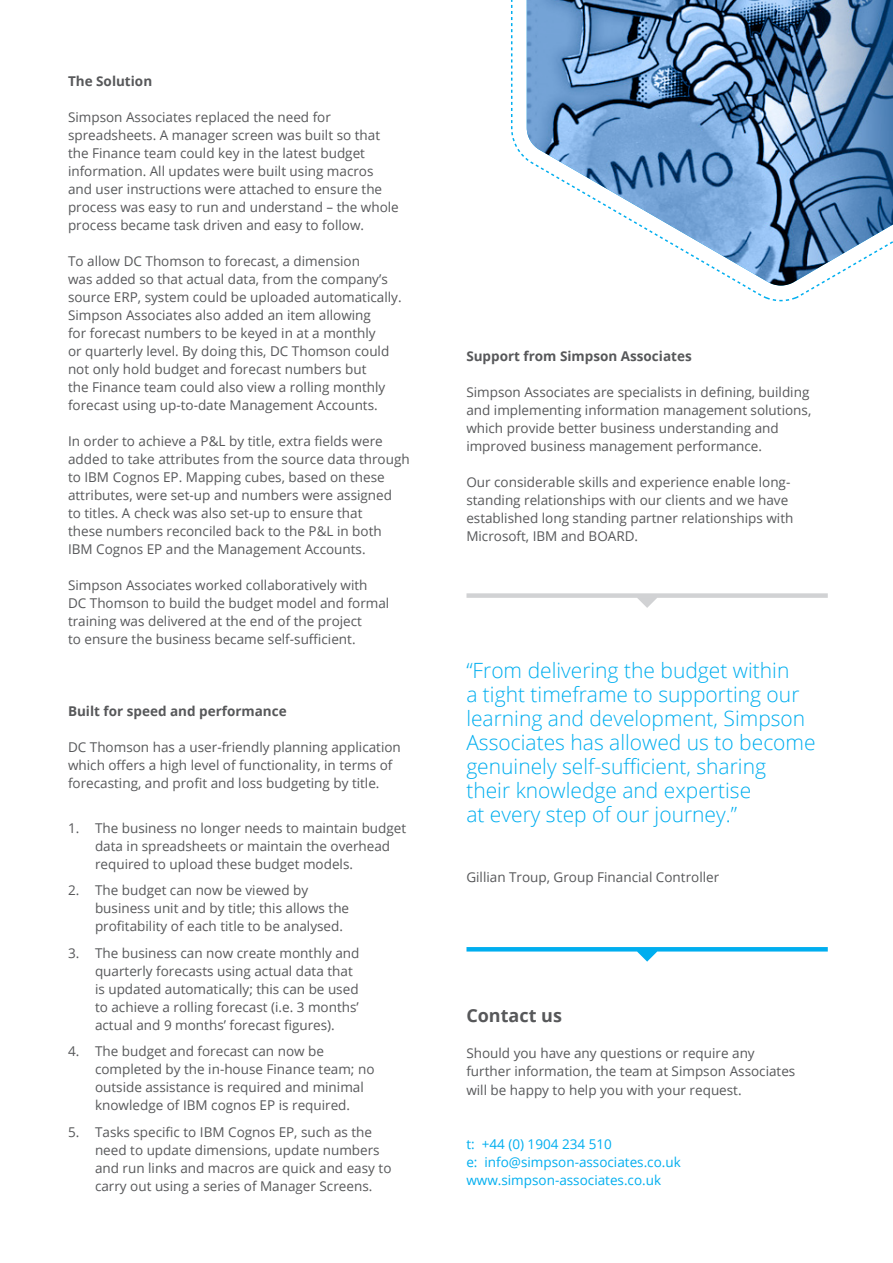
<style>
.page{position:relative;width:893px;height:1263px;background:#fff}
.page>*{position:absolute;margin:0;border:0;box-sizing:border-box;transform-origin:0 0}
.Quote_Blue{font:300 21px/24px "Open Sans";color:#00aeef}
.Contact_Header{font:700 18px "Open Sans";color:#57585a}
.Body_Grey{font:13.5px/18px "Open Sans";color:#57585a}
.Body_Blue{font:13.5px "Open Sans";color:#00aeef}
.Header_Grey{font:700 13.5px "Open Sans";color:#57585a}
.Quote_Person_Positio{font:13.5px "Open Sans";color:#57585a}
</style>
<div class="page">
<svg style="left:466px;top:593px;width:362px;height:15px"></svg>
<svg style="left:466px;top:947px;width:362px;height:15px"></svg>
<svg style="left:511px;top:0;width:382px;height:302px"></svg>
<p class="Header_Grey" style="left:68px;top:72px;width:86px">The Solution</p>
<p class="Body_Grey" style="left:68px;top:108px;width:332px">Simpson Associates replaced the need for spreadsheets. A manager screen was built so that the Finance team could key in the latest budget information. All updates were built using macros and user instructions were attached to ensure the process was easy to run and understand – the whole process became task driven and easy to follow.</p>
<p class="Body_Grey" style="left:68px;top:252px;width:335px">To allow DC Thomson to forecast, a dimension<br>was added so that actual data, from the company’s source ERP, system could be uploaded automatically.<br>Simpson Associates also added an item allowing<br>for forecast numbers to be keyed in at a monthly<br>or quarterly level. By doing this, DC Thomson could not only hold budget and forecast numbers but<br>the Finance team could also view a rolling monthly forecast using up-to-date Management Accounts.</p>
<p class="Body_Grey" style="left:68px;top:432px;width:343px">In order to achieve a P&amp;L by title, extra fields were added to take attributes from the source data through to IBM Cognos EP. Mapping cubes, based on these attributes, were set-up and numbers were assigned<br>to titles. A check was also set-up to ensure that<br>these numbers reconciled back to the P&amp;L in both IBM Cognos EP and the Management Accounts.</p>
<p class="Body_Grey" style="left:68px;top:576px;width:323px">Simpson Associates worked collaboratively with<br>DC Thomson to build the budget model and formal training was delivered at the end of the project<br>to ensure the business became self-sufficient.</p>
<p class="Header_Grey" style="left:68px;top:702px;width:220px">Built for speed and performance</p>
<p class="Body_Grey" style="left:68px;top:738px;width:334px">DC Thomson has a user-friendly planning application which offers a high level of functionality, in terms of forecasting, and profit and loss budgeting by title.</p>
<p class="Body_Grey" style="left:95px;top:818px;width:313px;text-indent:-27px">1. The business no longer needs to maintain budget data in spreadsheets or maintain the overhead required to upload these budget models.</p>
<p class="Body_Grey" style="left:95px;top:881px;width:256px;text-indent:-27px">2. The budget can now be viewed by business unit and by title; this allows the profitability of each title to be analysed.</p>
<p class="Body_Grey" style="left:95px;top:943px;width:266px;text-indent:-27px">3. The business can now create monthly and quarterly forecasts using actual data that is updated automatically; this can be used to achieve a rolling forecast (i.e. 3 months’ actual and 9 months’ forecast figures).</p>
<p class="Body_Grey" style="left:95px;top:1042px;width:281px;text-indent:-27px">4. The budget and forecast can now be completed by the in-house Finance team; no outside assistance is required and minimal knowledge of IBM cognos EP is required.</p>
<p class="Body_Grey" style="left:95px;top:1122px;width:298px;text-indent:-27px">5. Tasks specific to IBM Cognos EP, such as the need to update dimensions, update numbers and run links and macros are quick and easy to carry out using a series of Manager Screens.</p>
<p class="Header_Grey" style="left:466px;top:346px;width:227px">Support from Simpson Associates</p>
<p class="Body_Grey" style="left:466px;top:382px;width:346px">Simpson Associates are specialists in defining, building and implementing information management solutions, which provide better business understanding and improved business management performance.</p>
<p class="Body_Grey" style="left:466px;top:472px;width:329px">Our considerable skills and experience enable long&shy;standing relationships with our clients and we have established long standing partner relationships with</p>
<p class="Body_Grey" style="left:466px;top:526px;width:173px">Microsoft, IBM and BOARD.</p>
<p class="Quote_Blue" style="left:466px;top:658px;width:351px">“From delivering the budget within<br>a tight timeframe to supporting our learning and development, Simpson Associates has allowed us to become genuinely self-sufficient, sharing<br>their knowledge and expertise<br>at every step of our journey.”</p>
<p class="Quote_Person_Positio" style="left:466px;top:868px;width:254px">Gillian Troup, Group Financial Controller</p>
<p class="Contact_Header" style="left:466px;top:1003px;width:97px">Contact us</p>
<p class="Body_Grey" style="left:466px;top:1044px;width:331px">Should you have any questions or require any further information, the team at Simpson Associates will be happy to help you with your request.</p>
<p class="Body_Blue" style="left:466px;top:1134px;width:147px">t: +44 (0) 1904 234 510</p>
<p class="Body_Blue" style="left:466px;top:1152px;width:216px">e: info@simpson-associates.co.uk</p>
<p class="Body_Blue" style="left:466px;top:1170px;width:196px">www.simpson-associates.co.uk</p>
</div>
